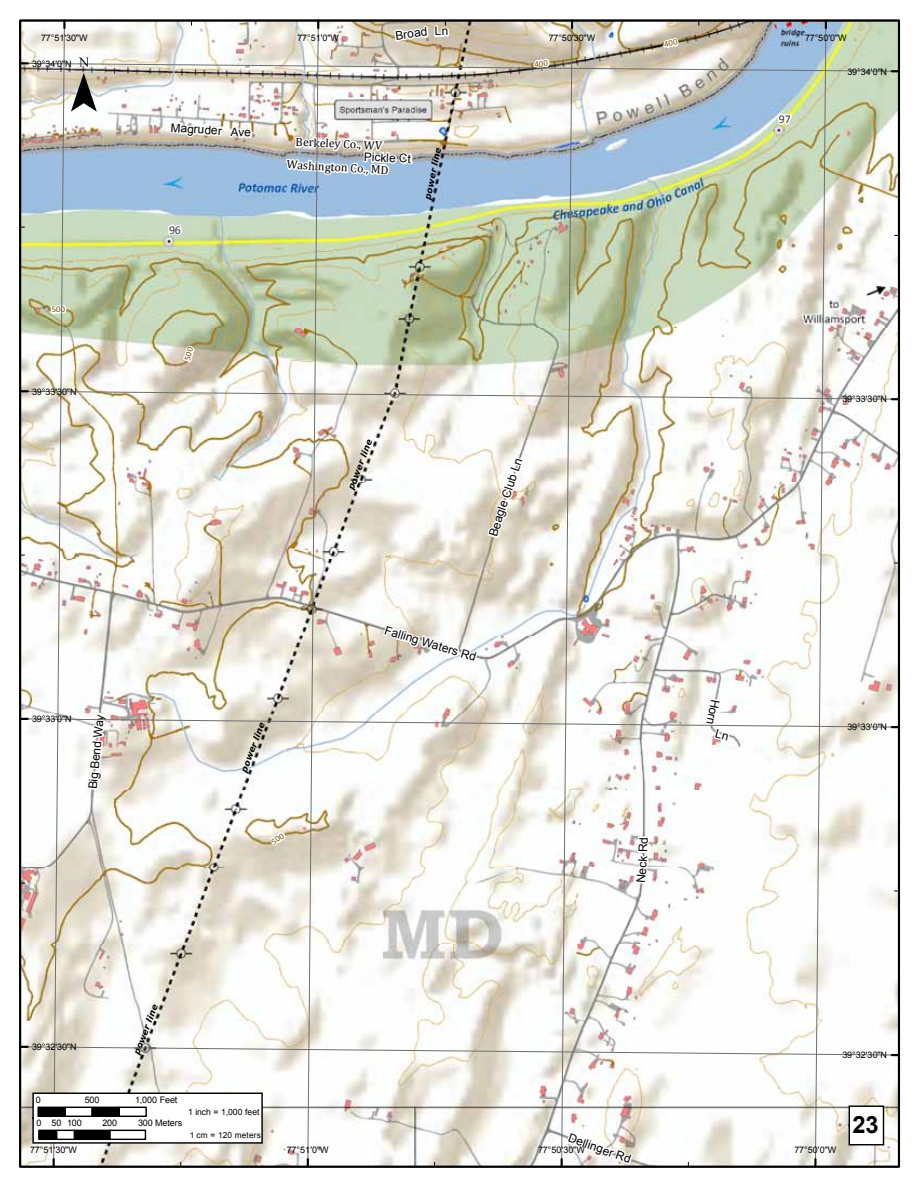
<style>
.page{position:relative;width:918px;height:1188px;background:#fff}
.page>*{position:absolute;margin:0;border:0;box-sizing:border-box;transform-origin:0 0}
.t1{font:78.45px "ESRI North";color:#000}
.t2{font:700 23.7px "Arial";color:#000}
.t3{font:11.85px "Arial";color:#000}
.t4{font:11.85px "Cambria";color:#000}
.t5{font:11.85px "Calibri";color:#343434}
.t6{font:9px "Arial";letter-spacing:.005em;color:#000}
.t7{font:italic 700 8.7px "Verdana";color:#000}
.t8{font:8.7px "Arial";letter-spacing:-.015em;color:#000}
.t9{font:8.25px "Arial";letter-spacing:.01em;color:#000}
</style>
<div class="page">
<img style="left:20px;top:20px;width:879px;height:1147px">
<p class="t6" style="left:41px;top:31px;width:48px">77°51'30"W</p>
<p class="t6" style="left:32px;top:58px;width:41px">39°34'0"N</p>
<h1 class="t1" style="left:71px;top:39px;width:27px">¯</h1>
<h3 class="t3" style="left:171px;top:120px;width:82px;rotate:4deg">Magruder Ave</h3>
<h3 class="t5" style="left:169px;top:222px;width:13px">96</h3>
<p class="t6" style="left:297px;top:31px;width:43px">77°51'0"W</p>
<h3 class="t3" style="left:394px;top:28px;width:27px;rotate:-8deg">Broa</h3>
<h3 class="t4" style="left:296px;top:135px;width:26px;rotate:1deg">Berk</h3>
<h3 class="t4" style="left:320px;top:136px;width:22px;rotate:2deg">eley</h3>
<h3 class="t4" style="left:344px;top:136px;width:19px;rotate:3deg">Co.,</h3>
<h3 class="t4" style="left:309px;top:159px;width:82px;rotate:3deg">hington Co., MD</h3>
<h3 class="t3" style="left:364px;top:149px;width:48px;rotate:2deg">Pickle Ct</h3>
<p class="t7" style="left:422px;top:198px;width:54px;rotate:-78deg">power line</p>
<p class="t6" style="left:549px;top:31px;width:48px">77°50'30"W</p>
<p class="t6" style="left:805px;top:31px;width:43px">77°50'0"W</p>
<p class="t6" style="left:847px;top:65px;width:41px">39°34'0"N</p>
<h3 class="t5" style="left:779px;top:112px;width:13px">97</h3>
<p class="t6" style="left:32px;top:385px;width:46px">39°33'30"N</p>
<p class="t6" style="left:32px;top:713px;width:41px">39°33'0"N</p>
<h3 class="t3" style="left:85px;top:788px;width:77px;rotate:-84deg">Big Bend Way</h3>
<p class="t7" style="left:238px;top:770px;width:54px;rotate:-69deg">power line</p>
<p class="t7" style="left:346px;top:487px;width:54px;rotate:-69deg">power line</p>
<h3 class="t3" style="left:492px;top:513px;width:62px;rotate:-71deg">gle Club Ln</h3>
<h3 class="t3" style="left:387px;top:622px;width:96px;rotate:17deg">Falling Waters Rd</h3>
<h3 class="t3" style="left:633px;top:882px;width:29px;rotate:-85deg">Neck</h3>
<p class="t6" style="left:32px;top:1041px;width:46px">39°32'30"N</p>
<p class="t7" style="left:131px;top:1052px;width:54px;rotate:-69deg">power line</p>
<p class="t6" style="left:36px;top:1094px;width:7px">0</p>
<p class="t6" style="left:85px;top:1094px;width:16px">500</p>
<p class="t6" style="left:135px;top:1094px;width:44px">1,000 Feet</p>
<p class="t8" style="left:188px;top:1106px;width:73px">1 inch = 1,000 feet</p>
<p class="t6" style="left:37px;top:1117px;width:47px">0 50 100</p>
<p class="t6" style="left:102px;top:1117px;width:16px">200</p>
<p class="t6" style="left:138px;top:1117px;width:46px">300 Meters</p>
<p class="t6" style="left:30px;top:1144px;width:48px">77°51'30"W</p>
<p class="t9" style="left:190px;top:1129px;width:73px">1 cm = 120 meters</p>
<p class="t6" style="left:287px;top:1144px;width:43px">77°51'0"W</p>
<h3 class="t3" style="left:571px;top:1130px;width:67px;rotate:19deg">Dellinger Rd</h3>
<p class="t6" style="left:538px;top:1144px;width:48px">77°50'30"W</p>
<h3 class="t3" style="left:723px;top:701px;width:27px;rotate:101deg">Horn</h3>
<p class="t6" style="left:842px;top:393px;width:46px">39°33'30"N</p>
<p class="t6" style="left:847px;top:721px;width:41px">39°33'0"N</p>
<p class="t6" style="left:842px;top:1049px;width:46px">39°32'30"N</p>
<p class="t6" style="left:795px;top:1144px;width:43px">77°50'0"W</p>
<h2 class="t2" style="left:853px;top:1109px;width:28px">23</h2>
</div>
